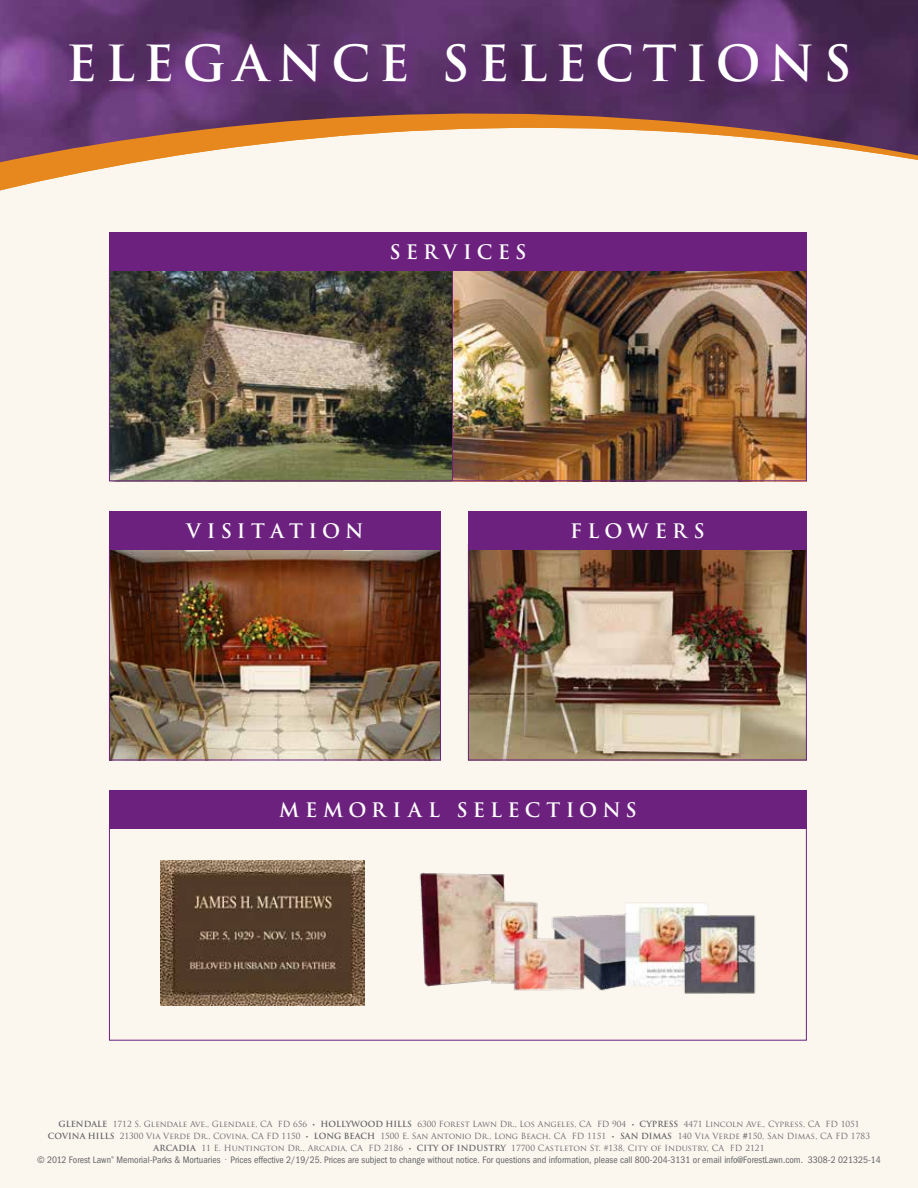
<style>
.page{position:relative;width:918px;height:1188px;background:#fbf6ee}
.page>*{position:absolute;margin:0;border:0;box-sizing:border-box;transform-origin:0 0}
.t1{font:700 48.45px "Trajan Pro";letter-spacing:.18em;color:#fff}
.t2{font:700 19.5px "Trajan Pro";letter-spacing:.26em;color:#fff}
.t3{font:condensed 9.75px "Franklin Gothic LT Pro";color:#636466}
.t4{font:8.25px/12px "Trajan Pro";color:#636466;text-align:center}
.s1{font-weight:700}
.s2{font-family:"LTC Goudy Oldstyle Pro";font-size:7.2px}
.s3{font-size:7.5px}
</style>
<div class="page">
<img style="left:111px;top:271px;width:341px;height:208px">
<img style="left:454px;top:271px;width:351px;height:208px">
<div style="left:452px;top:265px;width:355px;height:216px;border:1px solid #6c217f"></div>
<div style="left:109px;top:232px;width:698px;height:39px;background:#6c217f"></div>
<img style="left:111px;top:550px;width:328px;height:208px">
<div style="left:109px;top:544px;width:332px;height:216px;border:1px solid #6c217f"></div>
<img style="left:470px;top:550px;width:335px;height:208px">
<div style="left:468px;top:544px;width:339px;height:216px;border:1px solid #6c217f"></div>
<div style="left:109px;top:511px;width:332px;height:39px;background:#6c217f"></div>
<div style="left:468px;top:511px;width:339px;height:39px;background:#6c217f"></div>
<img style="left:0;top:0;width:918px;height:114px">
<svg style="left:0;top:114px;width:918px;height:77px"></svg>
<svg style="left:63px;top:33px;width:804px;height:68px;background:#5a2f69"></svg>
<div style="left:109px;top:790px;width:698px;height:39px;background:#6c217f"></div>
<img style="left:161px;top:860px;width:204px;height:146px">
<img style="left:419px;top:872px;width:337px;height:122px">
<h1 class="t1" style="left:66px;top:33px;width:787px">ELEGANCE SELECTIONS</h1>
<h1 class="t1" style="left:122px;top:33px;width:675px">ELEGANCE PACKAGE</h1>
<h2 class="t2" style="left:389px;top:240px;width:138px">SERVICES</h2>
<h2 class="t2" style="left:186px;top:518px;width:179px">VISITATION</h2>
<h2 class="t2" style="left:570px;top:518px;width:136px">FLOWERS</h2>
<h2 class="t2" style="left:279px;top:798px;width:359px">MEMORIAL SELECTIONS</h2>
<p class="t4" style="left:48px;top:1118px;width:824px"><span class="s1">GLENDALE</span> 1712 S. Glendale Ave., Glendale, CA FD 656 <span class="s2">•</span> <span class="s1">HOLLYWOOD HILLS</span> 6300 Forest Lawn Dr., Los Angeles, CA FD 904 <span class="s2">•</span> <span class="s1">CYPRESS</span> 4471 Lincoln Ave., Cypress, CA FD 1051<br><span class="s1">COVINA HILLS</span> 21300 Via Verde Dr., Covina, CA FD 1150 <span class="s2">•</span> <span class="s1">LONG BEACH</span> 1500 E. San Antonio Dr., Long Beach, CA FD 1151 <span class="s2">•</span> <span class="s1">SAN DIMAS</span> 140 Via Verde <span class="s1">#</span>150, San Dimas, CA FD 1783<br><span class="s1">ARCADIA</span> 11 E. Huntington Dr., Arcadia, CA FD 2186 <span class="s2">•</span> <span class="s1">CITY OF INDUSTRY</span> 17700 Castleton St. #138, City of Industry, CA FD 2121</p>
<p class="t3" style="left:37px;top:1154px;width:845px">© 2012 Forest Lawn<sup>®</sup> Memorial-Parks &amp; Mortuaries <span class="s3">•</span> Prices effective 2/19/25. Prices are subject to change without notice. For questions and information, please call 800-204-3131 or email info@ForestLawn.com. 3308-2 021325-14</p>
</div>
